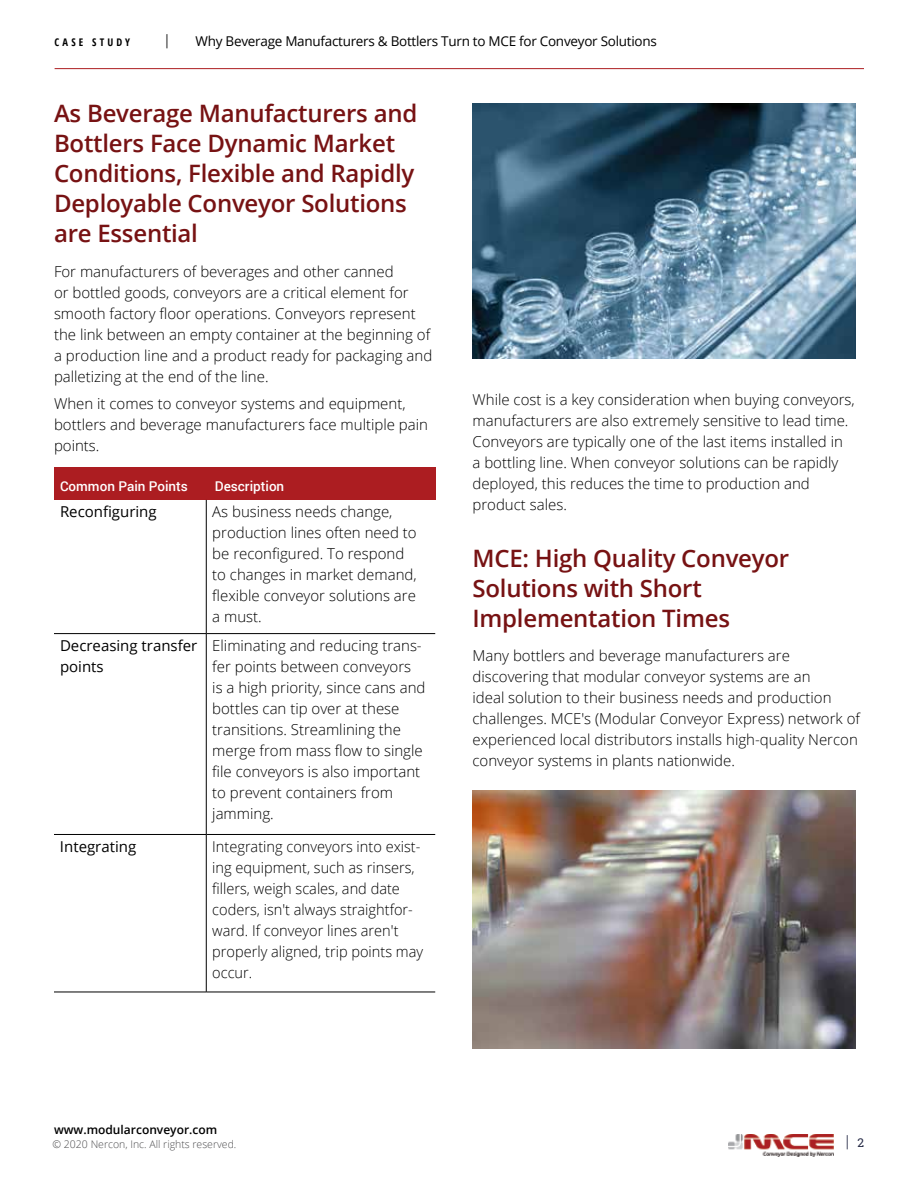
<style>
.page{position:relative;width:918px;height:1188px;background:#fff}
.page>*{position:absolute;margin:0;border:0;box-sizing:border-box;transform-origin:0 0}
.t1{font:600 24px/30px "Open Sans";letter-spacing:-.01em;color:#771213}
.t2{font:300 16.5px "Roboto Slab";color:#242945}
.t3{font:300 16.5px "Roboto Slab";color:#000}
.t4{font:300 15px/21px "Open Sans";color:#000}
.t5{font:15px/21px "Open Sans";color:#000}
.t6{font:13.5px "Open Sans";letter-spacing:-.02em;color:#000}
.t7{font:500 13.5px "Roboto";color:#fff}
.t8{font:600 12px "Open Sans";color:#000}
.t9{font:300 10.5px "Open Sans";color:#4d4d4f}
.t10{font:700 condensed 10.5px "Open Sans";letter-spacing:.3em;color:#000}
.s1{font-weight:400;font-size:12px}
</style>
<div class="page">
<hr style="left:55px;top:68px;width:809px;height:1px;background:#ac1d21">
<img style="left:472px;top:103px;width:383px;height:256px">
<img style="left:472px;top:790px;width:383px;height:259px">
<div style="left:54px;top:468px;width:381px;height:32px;background:#ac1d21"></div>
<hr style="left:54px;top:633px;width:152px;height:1px;background:#000">
<hr style="left:206px;top:633px;width:229px;height:1px;background:#000">
<hr style="left:54px;top:834px;width:152px;height:1px;background:#000">
<hr style="left:206px;top:834px;width:229px;height:1px;background:#000">
<hr style="left:54px;top:992px;width:152px;height:1px;background:#000">
<hr style="left:206px;top:992px;width:229px;height:1px;background:#000">
<hr style="left:206px;top:500px;width:1px;height:134px;background:#000">
<hr style="left:206px;top:634px;width:1px;height:200px;background:#000">
<hr style="left:206px;top:834px;width:1px;height:158px;background:#000">
<img style="left:729px;top:1134px;width:105px;height:22px">
<p class="t10" style="left:55px;top:34px;width:77px">CASE STUDY</p>
<p class="t3" style="left:166px;top:29px;width:5px">|</p>
<p class="t6" style="left:196px;top:32px;width:463px">Why Beverage Manufacturers &amp; Bottlers Turn to MCE for Conveyor Solutions</p>
<h1 class="t1" style="left:54px;top:98px;width:365px">As Beverage Manufacturers and<br>Bottlers Face Dynamic Market<br>Conditions, Flexible and Rapidly<br>Deployable Conveyor Solutions are Essential</h1>
<p class="t4" style="left:54px;top:260px;width:380px">For manufacturers of beverages and other canned<br>or bottled goods, conveyors are a critical element for smooth factory floor operations. Conveyors represent the link between an empty container at the beginning of a production line and a product ready for packaging and palletizing at the end of the line.</p>
<p class="t4" style="left:54px;top:393px;width:376px">When it comes to conveyor systems and equipment, bottlers and beverage manufacturers face multiple pain points.</p>
<p class="t4" style="left:472px;top:388px;width:384px">While cost is a key consideration when buying conveyors, manufacturers are also extremely sensitive to lead time.<br>Conveyors are typically one of the last items installed in<br>a bottling line. When conveyor solutions can be rapidly deployed, this reduces the time to production and product sales.</p>
<h1 class="t1" style="left:472px;top:542px;width:318px">MCE: High Quality Conveyor<br>Solutions with Short<br>Implementation Times</h1>
<p class="t4" style="left:472px;top:645px;width:389px">Many bottlers and beverage manufacturers are discovering that modular conveyor systems are an<br>ideal solution to their business needs and production challenges. MCE's (Modular Conveyor Express) network of experienced local distributors installs high-quality Nercon conveyor systems in plants nationwide.</p>
<p class="t7" style="left:60px;top:476px;width:129px">Common Pain Points</p>
<p class="t7" style="left:215px;top:476px;width:71px">Description</p>
<p class="t5" style="left:60px;top:501px;width:98px">Reconfiguring</p>
<p class="t4" style="left:212px;top:501px;width:206px">As business needs change, production lines often need to be reconfigured. To respond to changes in market demand, flexible conveyor solutions are a must.</p>
<p class="t5" style="left:60px;top:635px;width:139px">Decreasing transfer points</p>
<p class="t4" style="left:212px;top:635px;width:215px">Eliminating and reducing trans&shy;fer points between conveyors<br>is a high priority, since cans and bottles can tip over at these transitions. Streamlining the merge from mass flow to single file conveyors is also important to prevent containers from jamming.</p>
<p class="t5" style="left:60px;top:836px;width:78px">Integrating</p>
<p class="t4" style="left:212px;top:836px;width:212px">Integrating conveyors into exist&shy;ing equipment, such as rinsers, fillers, weigh scales, and date coders, isn't always straightfor&shy;ward. If conveyor lines aren't properly aligned, trip points may occur.</p>
<p class="t8" style="left:54px;top:1121px;width:165px">www.modularconveyor.com</p>
<p class="t9" style="left:52px;top:1137px;width:185px">© 2020 Nercon, Inc. All rights reserved.</p>
<p class="t2" style="left:846px;top:1129px;width:20px">| <span class="s1">2</span></p>
</div>
